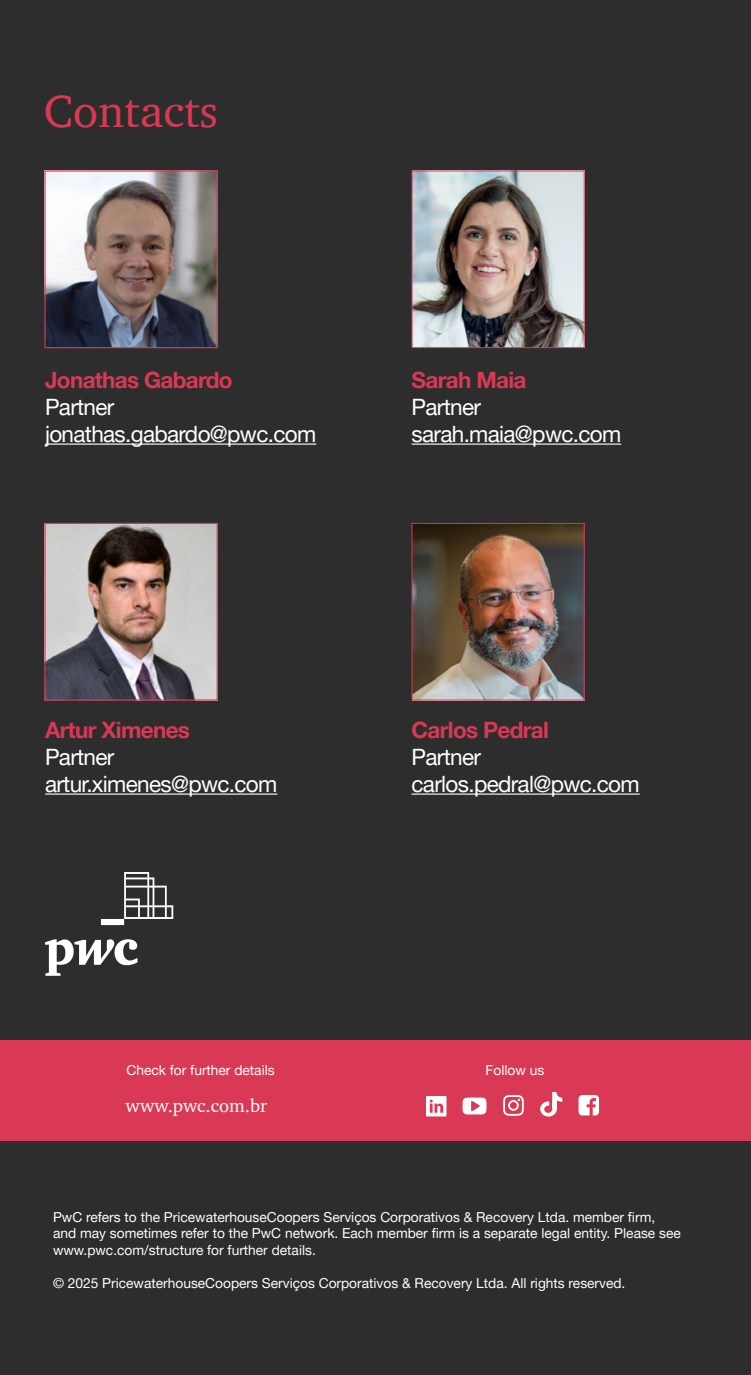
<style>
.page{position:relative;width:751px;height:1375px;background:#fff}
.page>*{position:absolute;margin:0;border:0;box-sizing:border-box;transform-origin:0 0}
.t1{font:46.25px "ITC Charter Com";color:#d93954}
.t2{font:22.5px/27px "Helvetica Neue LT Pro";letter-spacing:-.03em;color:#fff}
.t3{font:700 22.5px "Helvetica Neue LT Pro";letter-spacing:-.03em;color:#d93954}
.t4{font:18.62px "ITC Charter Com";color:#fff}
.t5{font:13.75px/16.5px "Helvetica Neue LT Pro";color:#fff}
</style>
<div class="page">
<div style="left:0;top:0;width:750px;height:1375px;background:#2d2d2d"></div>
<svg style="left:45px;top:872px;width:128px;height:104px"></svg>
<img style="left:413px;top:173px;width:169px;height:173px">
<img style="left:413px;top:525px;width:169px;height:173px">
<img style="left:46px;top:172px;width:170px;height:174px">
<div style="left:44px;top:170px;width:174px;height:178px;border:1px solid #d93954"></div>
<img style="left:46px;top:525px;width:170px;height:174px">
<div style="left:44px;top:523px;width:174px;height:178px;border:1px solid #d93954"></div>
<hr style="left:45px;top:444px;width:271px;height:1px;background:#fff">
<hr style="left:45px;top:794px;width:232px;height:1px;background:#fff">
<hr style="left:411px;top:444px;width:209px;height:1px;background:#fff">
<hr style="left:411px;top:794px;width:228px;height:1px;background:#fff">
<div style="left:0;top:1040px;width:750px;height:100px;background:#d93954"></div>
<svg style="left:426px;top:1096px;width:20px;height:20px"></svg>
<svg style="left:462px;top:1097px;width:24px;height:17px"></svg>
<svg style="left:578px;top:1095px;width:20px;height:21px"></svg>
<svg style="left:503px;top:1095px;width:20px;height:21px"></svg>
<svg style="left:540px;top:1092px;width:22px;height:25px"></svg>
<h1 class="t1" style="left:44px;top:83px;width:176px">Contacts</h1>
<h2 class="t3" style="left:45px;top:367px;width:189px">Jonathas Gabardo</h2>
<h2 class="t2" style="left:45px;top:393px;width:272px">Partner jonathas.gabardo@pwc.com</h2>
<h2 class="t3" style="left:411px;top:367px;width:116px">Sarah Maia</h2>
<h2 class="t2" style="left:411px;top:393px;width:211px">Partner sarah.maia@pwc.com</h2>
<h2 class="t3" style="left:45px;top:717px;width:146px">Artur Ximenes</h2>
<h2 class="t2" style="left:45px;top:743px;width:234px">Partner artur.ximenes@pwc.com</h2>
<h2 class="t3" style="left:411px;top:717px;width:139px">Carlos Pedral</h2>
<h2 class="t2" style="left:411px;top:743px;width:229px">Partner carlos.pedral@pwc.com</h2>
<p class="t5" style="left:126px;top:1062px;width:149px">Check for further details</p>
<p class="t5" style="left:485px;top:1062px;width:60px">Follow us</p>
<h3 class="t4" style="left:125px;top:1094px;width:143px">www.pwc.com.br</h3>
<p class="t5" style="left:53px;top:1208px;width:629px">PwC refers to the PricewaterhouseCoopers Serviços Corporativos &amp; Recovery Ltda. member firm, and may sometimes refer to the PwC network. Each member firm is a separate legal entity. Please see www.pwc.com/structure for further details.</p>
<p class="t5" style="left:53px;top:1274px;width:573px">© 2025 PricewaterhouseCoopers Serviços Corporativos &amp; Recovery Ltda. All rights reserved.</p>
</div>
